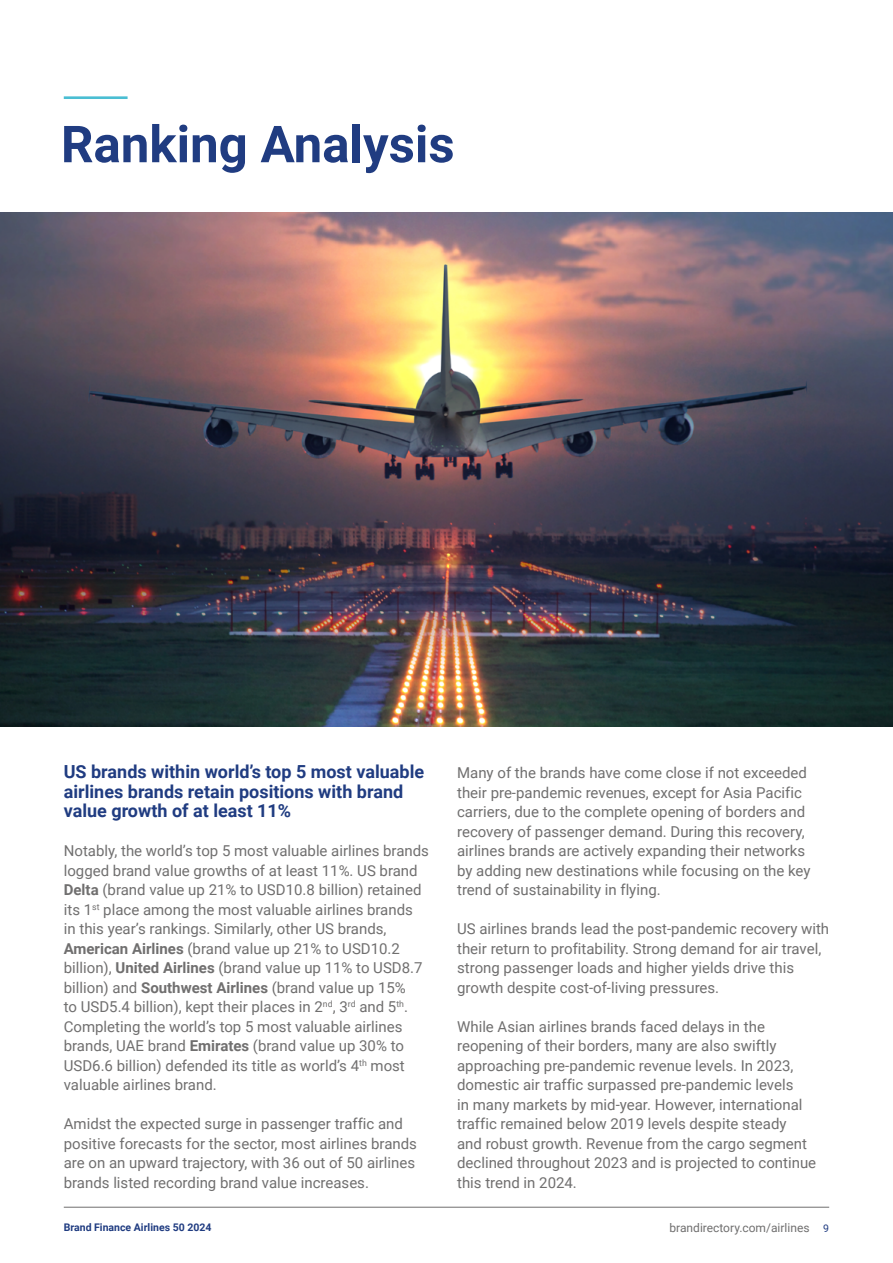
<style>
.page{position:relative;width:893px;height:1263px;background:#fff}
.page>*{position:absolute;margin:0;border:0;box-sizing:border-box;transform-origin:0 0}
.t1{font:700 51px "Roboto";color:#203c81}
.t2{font:700 18px/19.5px "Roboto";color:#203c81}
.t3{font:15px/19.5px "Roboto";color:#706f6f}
.t4{font:12px "Roboto";color:#706f6f}
.t5{font:700 10.5px "Roboto";color:#203c81}
.t6{font:10.5px "Roboto";color:#203c81}
.s1{font-weight:700}
</style>
<div class="page">
<hr style="left:64px;top:1207px;width:765px;height:1px;background:#706f6f">
<hr style="left:64px;top:96px;width:64px;height:3px;background:#4abed3">
<img style="left:0;top:213px;width:893px;height:513px">
<h1 class="t1" style="left:61px;top:108px;width:395px">Ranking Analysis</h1>
<p class="t2" style="left:64px;top:761px;width:362px">US brands within world’s top 5 most valuable airlines brands retain positions with brand value growth of at least 11%</p>
<p class="t3" style="left:64px;top:840px;width:367px">Notably, the world’s top 5 most valuable airlines brands logged brand value growths of at least 11%. US brand <span class="s1">Delta</span> (brand value up 21% to USD10.8 billion) retained its 1<sup>st</sup> place among the most valuable airlines brands<br>in this year’s rankings. Similarly, other US brands, <span class="s1">American Airlines</span> (brand value up 21% to USD10.2 billion), <span class="s1">United Airlines</span> (brand value up 11% to USD8.7 billion) and <span class="s1">Southwest Airlines</span> (brand value up 15%<br>to USD5.4 billion), kept their places in 2<sup>nd</sup>, 3<sup>rd</sup> and 5<sup>th</sup>.<br>Completing the world’s top 5 most valuable airlines brands, UAE brand <span class="s1">Emirates</span> (brand value up 30% to USD6.6 billion) defended its title as world’s 4<sup>th</sup> most valuable airlines brand.</p>
<p class="t3" style="left:64px;top:1113px;width:355px">Amidst the expected surge in passenger traffic and positive forecasts for the sector, most airlines brands are on an upward trajectory, with 36 out of 50 airlines brands listed recording brand value increases.</p>
<p class="t3" style="left:457px;top:762px;width:355px">Many of the brands have come close if not exceeded their pre-pandemic revenues, except for Asia Pacific carriers, due to the complete opening of borders and recovery of passenger demand. During this recovery, airlines brands are actively expanding their networks by adding new destinations while focusing on the key trend of sustainability in flying.</p>
<p class="t3" style="left:457px;top:918px;width:374px">US airlines brands lead the post-pandemic recovery with their return to profitability. Strong demand for air travel, strong passenger loads and higher yields drive this growth despite cost-of-living pressures.</p>
<p class="t3" style="left:457px;top:1016px;width:361px">While Asian airlines brands faced delays in the reopening of their borders, many are also swiftly approaching pre-pandemic revenue levels. In 2023, domestic air traffic surpassed pre-pandemic levels<br>in many markets by mid-year. However, international traffic remained below 2019 levels despite steady<br>and robust growth. Revenue from the cargo segment declined throughout 2023 and is projected to continue this trend in 2024.</p>
<p class="t5" style="left:64px;top:1220px;width:149px">Brand Finance Airlines 50 2024</p>
<p class="t4" style="left:669px;top:1219px;width:142px">brandirectory.com/airlines</p>
<p class="t6" style="left:823px;top:1220px;width:7px">9</p>
</div>
